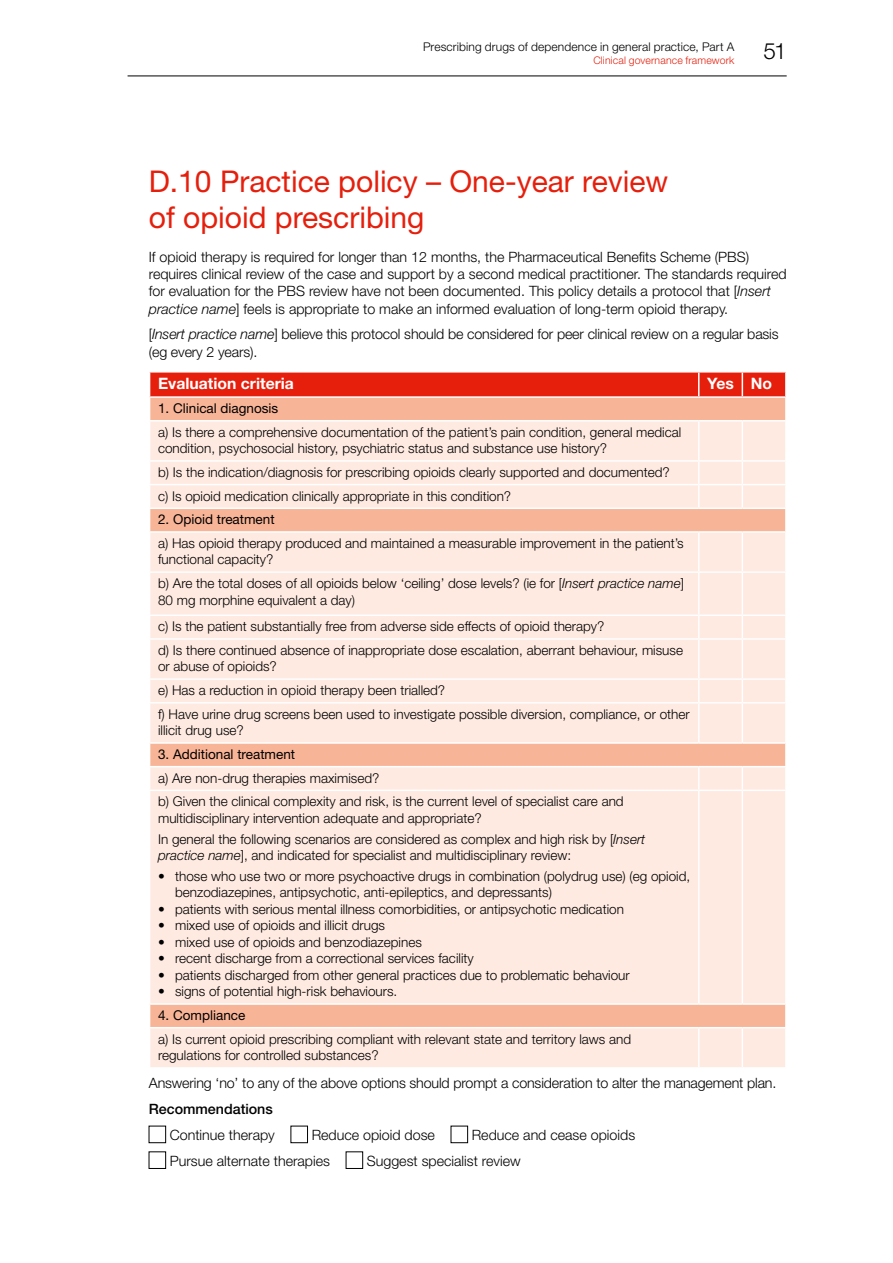
<style>
.page{position:relative;width:893px;height:1263px;background:#fff}
.page>*{position:absolute;margin:0;border:0;box-sizing:border-box;transform-origin:0 0}
.t1{font:30px/36px "Helvetica Neue LT Std";color:#e51f0c}
.t2{font:300 22.5px "Helvetica Neue LT Std";color:#000}
.t3{font:700 15.75px "Helvetica Neue LT Std";color:#fff}
.t4{font:300 14.25px/17.2px "Helvetica Neue LT Std";color:#000}
.t5{font:500 14.25px "Helvetica Neue LT Std";color:#000}
.t6{font:300 13.5px/16.5px "Helvetica Neue LT Std";color:#000}
.t7{font:13.5px "Helvetica Neue LT Std";color:#000}
.t8{font:300 12px "Helvetica Neue LT Std";letter-spacing:.01em;color:#000}
.t9{font:300 10.5px "Helvetica Neue LT Std";letter-spacing:.015em;color:#e51f0c}
.s1{font-style:italic}
</style>
<div class="page">
<hr style="left:128px;top:76px;width:659px;height:1px;background:#000">
<svg style="left:150px;top:421px;width:635px;height:646px;background:#fde4d9"></svg>
<hr style="left:742px;top:421px;width:1px;height:39px;background:#fff">
<hr style="left:699px;top:460px;width:43px;height:2px;background:#fff">
<hr style="left:742px;top:460px;width:45px;height:2px;background:#fff">
<hr style="left:149px;top:484px;width:550px;height:1px;background:#fff">
<hr style="left:699px;top:484px;width:43px;height:1px;background:#fff">
<svg style="left:698px;top:462px;width:1px;height:45px"></svg>
<hr style="left:742px;top:484px;width:45px;height:1px;background:#fff">
<svg style="left:742px;top:462px;width:1px;height:45px"></svg>
<hr style="left:698px;top:533px;width:1px;height:38px;background:#fff">
<hr style="left:742px;top:533px;width:1px;height:38px;background:#fff">
<hr style="left:149px;top:571px;width:550px;height:2px;background:#fff">
<hr style="left:699px;top:571px;width:43px;height:2px;background:#fff">
<hr style="left:698px;top:573px;width:1px;height:41px;background:#fff">
<hr style="left:742px;top:571px;width:45px;height:2px;background:#fff">
<hr style="left:742px;top:573px;width:1px;height:41px;background:#fff">
<hr style="left:149px;top:614px;width:550px;height:2px;background:#fff">
<hr style="left:699px;top:614px;width:43px;height:2px;background:#fff">
<svg style="left:698px;top:616px;width:1px;height:22px"></svg>
<hr style="left:742px;top:614px;width:45px;height:2px;background:#fff">
<svg style="left:742px;top:616px;width:1px;height:22px"></svg>
<hr style="left:149px;top:638px;width:550px;height:2px;background:#fff">
<hr style="left:699px;top:638px;width:43px;height:2px;background:#fff">
<hr style="left:698px;top:640px;width:1px;height:38px;background:#fff">
<hr style="left:742px;top:638px;width:45px;height:2px;background:#fff">
<hr style="left:742px;top:640px;width:1px;height:38px;background:#fff">
<hr style="left:149px;top:678px;width:550px;height:2px;background:#fff">
<hr style="left:699px;top:678px;width:43px;height:2px;background:#fff">
<svg style="left:698px;top:680px;width:1px;height:22px"></svg>
<hr style="left:742px;top:678px;width:45px;height:2px;background:#fff">
<svg style="left:742px;top:680px;width:1px;height:22px"></svg>
<hr style="left:149px;top:702px;width:550px;height:1px;background:#fff">
<hr style="left:699px;top:702px;width:43px;height:1px;background:#fff">
<hr style="left:698px;top:703px;width:1px;height:39px;background:#fff">
<hr style="left:742px;top:702px;width:45px;height:1px;background:#fff">
<hr style="left:742px;top:703px;width:1px;height:39px;background:#fff">
<svg style="left:698px;top:767px;width:1px;height:22px"></svg>
<svg style="left:742px;top:767px;width:1px;height:22px"></svg>
<hr style="left:149px;top:789px;width:550px;height:2px;background:#fff">
<hr style="left:699px;top:789px;width:43px;height:2px;background:#fff">
<hr style="left:698px;top:791px;width:1px;height:212px;background:#fff">
<hr style="left:742px;top:789px;width:45px;height:2px;background:#fff">
<hr style="left:742px;top:791px;width:1px;height:212px;background:#fff">
<hr style="left:698px;top:1028px;width:1px;height:39px;background:#fff">
<hr style="left:742px;top:1028px;width:1px;height:39px;background:#fff">
<svg style="left:149px;top:372px;width:637px;height:48px;background:#ee6e57"></svg>
<hr style="left:699px;top:396px;width:43px;height:2px;background:#fff">
<hr style="left:742px;top:396px;width:45px;height:2px;background:#fff">
<hr style="left:785px;top:398px;width:2px;height:22px;background:#fff">
<hr style="left:149px;top:507px;width:550px;height:2px;background:#fff">
<hr style="left:699px;top:507px;width:43px;height:2px;background:#fff">
<hr style="left:742px;top:507px;width:45px;height:2px;background:#fff">
<hr style="left:149px;top:531px;width:550px;height:2px;background:#fff">
<hr style="left:699px;top:531px;width:43px;height:2px;background:#fff">
<hr style="left:742px;top:531px;width:45px;height:2px;background:#fff">
<hr style="left:149px;top:742px;width:550px;height:2px;background:#fff">
<hr style="left:699px;top:742px;width:43px;height:2px;background:#fff">
<hr style="left:742px;top:742px;width:45px;height:2px;background:#fff">
<hr style="left:149px;top:766px;width:550px;height:1px;background:#fff">
<hr style="left:699px;top:766px;width:43px;height:1px;background:#fff">
<hr style="left:742px;top:766px;width:45px;height:1px;background:#fff">
<hr style="left:149px;top:1003px;width:550px;height:2px;background:#fff">
<hr style="left:699px;top:1003px;width:43px;height:2px;background:#fff">
<hr style="left:742px;top:1003px;width:45px;height:2px;background:#fff">
<hr style="left:149px;top:1027px;width:550px;height:1px;background:#fff">
<hr style="left:699px;top:1027px;width:43px;height:1px;background:#fff">
<hr style="left:742px;top:1027px;width:45px;height:1px;background:#fff">
<hr style="left:698px;top:421px;width:1px;height:39px;background:#fff">
<hr style="left:149px;top:460px;width:550px;height:2px;background:#fff">
<div style="left:149px;top:1126px;width:17px;height:17px;border:1px solid #000"></div>
<div style="left:291px;top:1126px;width:17px;height:17px;border:1px solid #000"></div>
<div style="left:451px;top:1126px;width:17px;height:17px;border:1px solid #000"></div>
<div style="left:149px;top:1152px;width:17px;height:17px;border:1px solid #000"></div>
<div style="left:346px;top:1152px;width:17px;height:17px;border:1px solid #000"></div>
<p class="t8" style="left:423px;top:39px;width:313px">Prescribing drugs of dependence in general practice, Part A</p>
<p class="t9" style="left:593px;top:54px;width:143px">Clinical governance framework</p>
<h2 class="t2" style="left:763px;top:37px;width:25px">51</h2>
<h1 class="t1" style="left:149px;top:162px;width:521px">D.10 Practice policy – One-year review of opioid prescribing</h1>
<p class="t4" style="left:149px;top:248px;width:639px">If opioid therapy is required for longer than 12 months, the Pharmaceutical Benefits Scheme (PBS) requires clinical review of the case and support by a second medical practitioner. The standards required for evaluation for the PBS review have not been documented. This policy details a protocol that [<span class="s1">Insert practice name</span>] feels is appropriate to make an informed evaluation of long-term opioid therapy.</p>
<p class="t4" style="left:149px;top:325px;width:631px">[<span class="s1">Insert practice name</span>] believe this protocol should be considered for peer clinical review on a regular basis (eg every 2 years).</p>
<p class="t3" style="left:158px;top:374px;width:137px">Evaluation criteria</p>
<p class="t3" style="left:707px;top:374px;width:66px">Yes No</p>
<p class="t7" style="left:158px;top:400px;width:122px">1. Clinical diagnosis</p>
<p class="t6" style="left:158px;top:423px;width:525px">a) Is there a comprehensive documentation of the patient’s pain condition, general medical condition, psychosocial history, psychiatric status and substance use history?</p>
<p class="t6" style="left:158px;top:460px;width:513px;line-height:23.7px">b) Is the indication/diagnosis for prescribing opioids clearly supported and documented? c) Is opioid medication clinically appropriate in this condition?</p>
<p class="t7" style="left:158px;top:511px;width:118px">2. Opioid treatment</p>
<p class="t6" style="left:158px;top:535px;width:527px">a) Has opioid therapy produced and maintained a measurable improvement in the patient’s functional capacity?</p>
<p class="t6" style="left:158px;top:575px;width:527px">b) Are the total doses of all opioids below ‘ceiling’ dose levels? (ie for [<span class="s1">Insert practice name</span>]<br>80 mg morphine equivalent a day)</p>
<p class="t6" style="left:158px;top:614px;width:526px;line-height:23.7px">c) Is the patient substantially free from adverse side effects of opioid therapy?<br>d) Is there continued absence of inappropriate dose escalation, aberrant behaviour, misuse</p>
<p class="t6" style="left:158px;top:654px;width:533px;line-height:23.7px">or abuse of opioids?<br>e) Has a reduction in opioid therapy been trialled?<br>f) Have urine drug screens been used to investigate possible diversion, compliance, or other</p>
<p class="t6" style="left:158px;top:722px;width:87px">illicit drug use?</p>
<p class="t7" style="left:158px;top:746px;width:139px">3. Additional treatment</p>
<p class="t6" style="left:158px;top:766px;width:467px;line-height:23.7px">a) Are non-drug therapies maximised?<br>b) Given the clinical complexity and risk, is the current level of specialist care and</p>
<p class="t6" style="left:158px;top:807px;width:489px;line-height:20.7px">multidisciplinary intervention adequate and appropriate?<br>In general the following scenarios are considered as complex and high risk by [<span class="s1">Insert</span></p>
<p class="t6" style="left:158px;top:847px;width:415px"><span class="s1">practice name</span>], and indicated for specialist and multidisciplinary review:</p>
<p class="t6" style="left:175px;top:867px;width:517px;text-indent:-17px">• those who use two or more psychoactive drugs in combination (polydrug use) (eg opioid, benzodiazepines, antipsychotic, anti-epileptics, and depressants)</p>
<p class="t6" style="left:158px;top:900px;width:467px">• patients with serious mental illness comorbidities, or antipsychotic medication</p>
<p class="t6" style="left:158px;top:917px;width:229px">• mixed use of opioids and illicit drugs</p>
<p class="t6" style="left:158px;top:933px;width:265px">• mixed use of opioids and benzodiazepines</p>
<p class="t6" style="left:158px;top:950px;width:317px">• recent discharge from a correctional services facility</p>
<p class="t6" style="left:158px;top:966px;width:473px">• patients discharged from other general practices due to problematic behaviour</p>
<p class="t6" style="left:158px;top:983px;width:241px">• signs of potential high-risk behaviours.</p>
<p class="t7" style="left:158px;top:1007px;width:89px">4. Compliance</p>
<p class="t6" style="left:158px;top:1030px;width:475px">a) Is current opioid prescribing compliant with relevant state and territory laws and regulations for controlled substances?</p>
<p class="t4" style="left:149px;top:1074px;width:629px">Answering ‘no’ to any of the above options should prompt a consideration to alter the management plan.</p>
<p class="t5" style="left:149px;top:1100px;width:126px">Recommendations</p>
<p class="t4" style="left:170px;top:1126px;width:107px">Continue therapy</p>
<p class="t4" style="left:312px;top:1126px;width:125px">Reduce opioid dose</p>
<p class="t4" style="left:472px;top:1126px;width:165px">Reduce and cease opioids</p>
<p class="t4" style="left:170px;top:1152px;width:162px">Pursue alternate therapies</p>
<p class="t4" style="left:367px;top:1152px;width:155px">Suggest specialist review</p>
</div>
